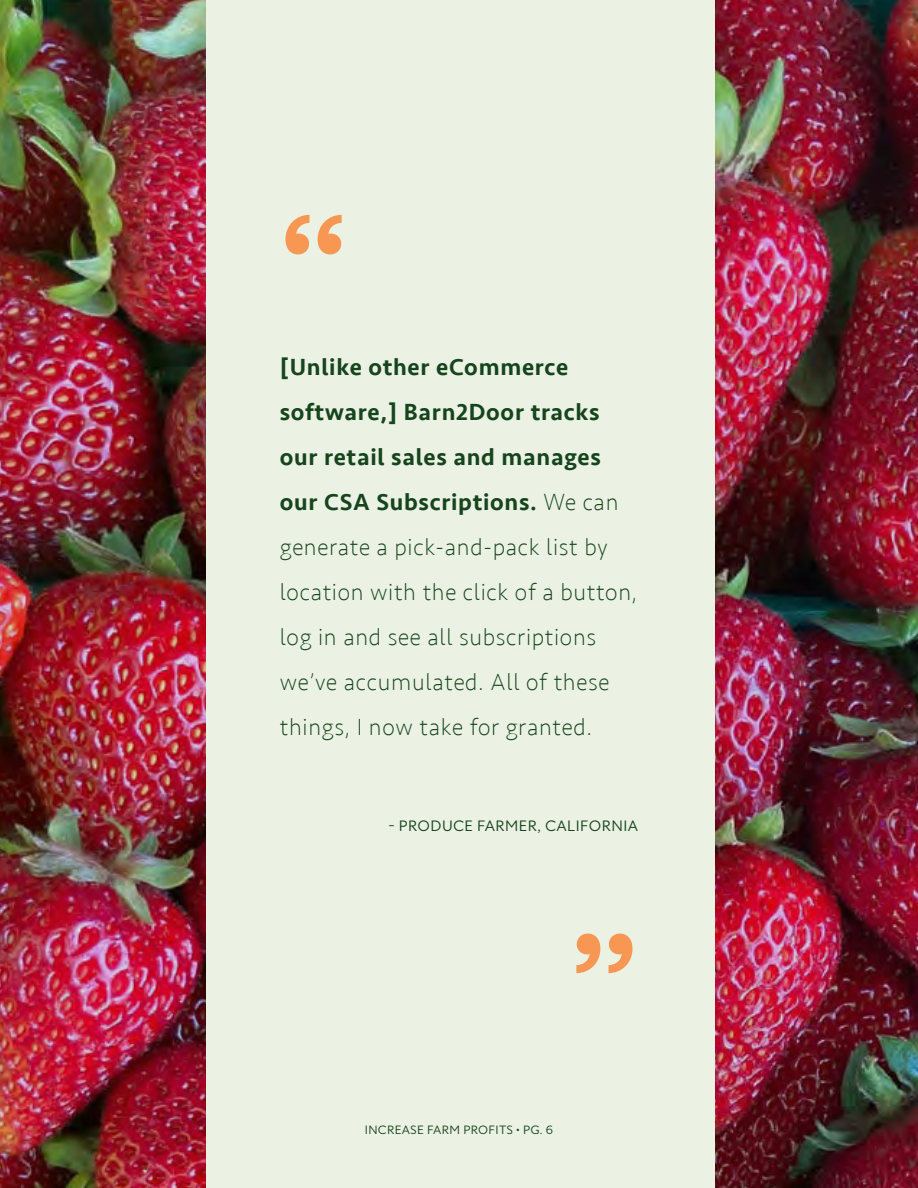
<style>
.page{position:relative;width:918px;height:1188px;background:#fff}
.page>*{position:absolute;margin:0;border:0;box-sizing:border-box;transform-origin:0 0}
.t1{font:700 129px "Specter";color:#f79753}
.t2{font:200 24px/45px "Seravek";letter-spacing:.03em;color:#16441d}
.t3{font:500 24px "Seravek";letter-spacing:.03em;color:#16441d}
.t4{font:15px "Specter";letter-spacing:.03em;color:#16441d}
.t5{font:12px "Specter";letter-spacing:.03em;color:#16441d}
.s1{font-weight:500}
</style>
<div class="page">
<img style="left:0;top:0;width:918px;height:1188px">
<div style="left:206px;top:0;width:509px;height:1188px;background:#ebf2e4"></div>
<p class="t1" style="left:280px;top:175px;width:70px">“</p>
<p class="t3" style="left:280px;top:352px;width:290px">[Unlike other eCommerce</p>
<p class="t3" style="left:280px;top:397px;width:321px">software,] Barn2Door tracks</p>
<p class="t2" style="left:280px;top:434px;width:359px"><span class="s1">our retail sales and manages our CSA Subscriptions.</span> We can generate a pick-and-pack list by location with the click of a button, log in and see all subscriptions we’ve accumulated. All of these things, I now take for granted.</p>
<p class="t4" style="left:388px;top:815px;width:251px">- PRODUCE FARMER, CALIFORNIA</p>
<p class="t1" style="left:638px;top:1013px;width:70px;rotate:-180deg">“</p>
<p class="t5" style="left:365px;top:1122px;width:190px">INCREASE FARM PROFITS • PG. 6</p>
</div>
